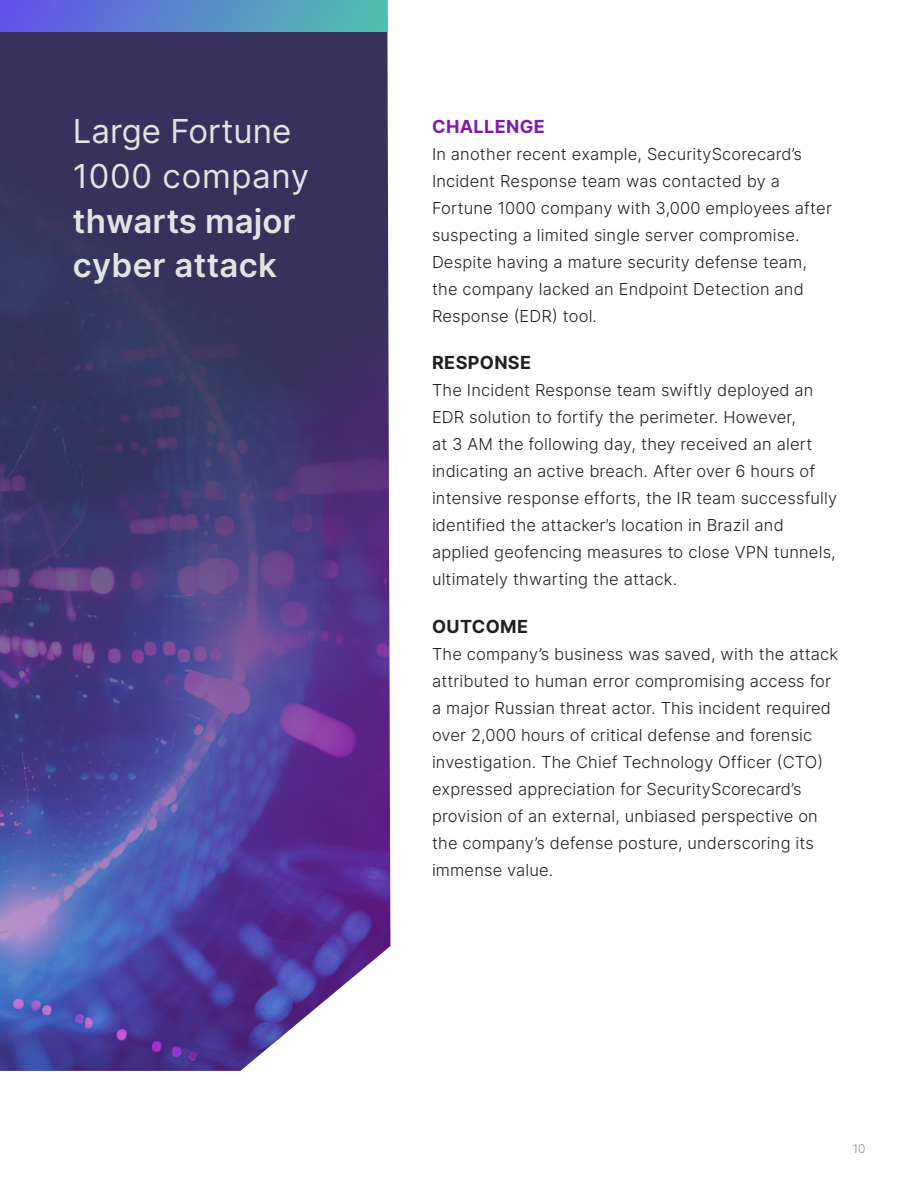
<style>
.page{position:relative;width:918px;height:1188px;background:#fff}
.page>*{position:absolute;margin:0;border:0;box-sizing:border-box;transform-origin:0 0}
.t1{font:33px/44.5px "Inter";color:#e3e3e3}
.t2{font:700 18px "Inter";letter-spacing:.02em;color:#231f20}
.t3{font:700 18px "Inter";letter-spacing:.02em;color:#8219ac}
.t4{font:300 16.5px/27px "Inter";letter-spacing:.01em;color:#231f20}
.t5{font:300 12px "Inter";color:#888}
.s1{font-weight:600}
</style>
<div class="page">
<img style="left:0;top:29px;width:390px;height:1041px">
<svg style="left:0;top:0;width:387px;height:32px;background:#5989ca"></svg>
<p class="t1" style="left:73px;top:108px;width:238px">Large Fortune<br>1000 company <span class="s1">thwarts major cyber attack</span></p>
<p class="t3" style="left:432px;top:113px;width:114px">CHALLENGE</p>
<p class="t4" style="left:432px;top:140px;width:401px">In another recent example, SecurityScorecard’s Incident Response team was contacted by a Fortune 1000 company with 3,000 employees after suspecting a limited single server compromise.<br>Despite having a mature security defense team, the company lacked an Endpoint Detection and Response (EDR) tool.</p>
<p class="t2" style="left:432px;top:349px;width:101px">RESPONSE</p>
<p class="t4" style="left:432px;top:377px;width:407px">The Incident Response team swiftly deployed an EDR solution to fortify the perimeter. However,<br>at 3 AM the following day, they received an alert indicating an active breach. After over 6 hours of intensive response efforts, the IR team successfully identified the attacker’s location in Brazil and applied geofencing measures to close VPN tunnels, ultimately thwarting the attack.</p>
<p class="t2" style="left:432px;top:612px;width:98px">OUTCOME</p>
<p class="t4" style="left:432px;top:640px;width:408px">The company’s business was saved, with the attack attributed to human error compromising access for a major Russian threat actor. This incident required over 2,000 hours of critical defense and forensic investigation. The Chief Technology Officer (CTO) expressed appreciation for SecurityScorecard’s provision of an external, unbiased perspective on the company’s defense posture, underscoring its immense value.</p>
<p class="t5" style="left:853px;top:1140px;width:14px">10</p>
</div>
